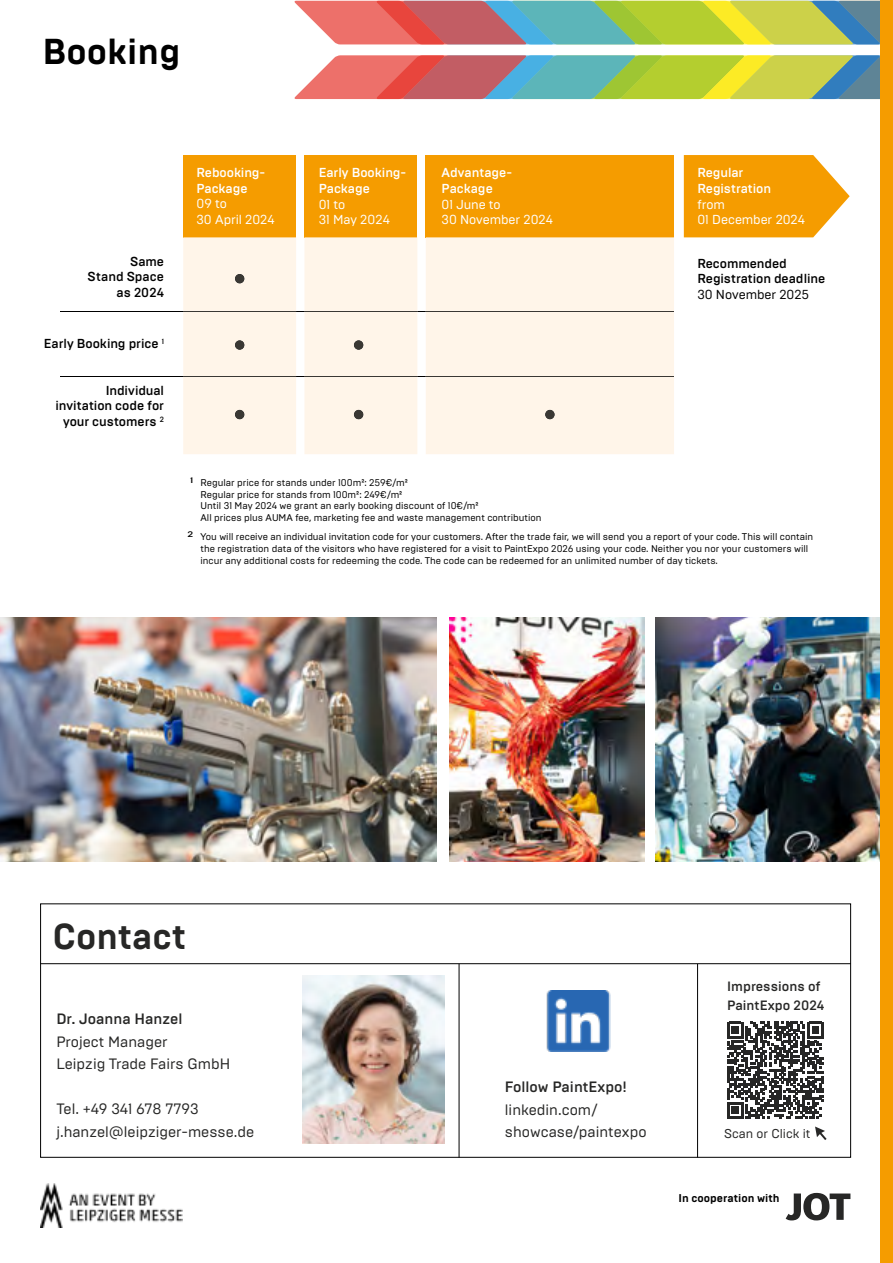
<style>
.page{position:relative;width:893px;height:1263px;background:#fff}
.page>*{position:absolute;margin:0;border:0;box-sizing:border-box;transform-origin:0 0}
.t1{font:700 36px "Brutal Type";color:#272726}
.t2{font:700 36px "Brutal Type";color:#000}
.t3{font:15px/22.5px "Brutal Type";color:#272726}
.t4{font:500 15px "Brutal Type";color:#272726}
.t5{font:500 13.5px/19px "Brutal Type";color:#272726}
.t6{font:500 13.05px/15.6px "Brutal Type";letter-spacing:-.005em;color:#000;text-align:right}
.t7{font:500 13.05px/15.6px "Brutal Type";letter-spacing:-.005em;color:#fff}
.t8{font:13.05px/15.6px "Brutal Type";letter-spacing:-.005em;color:#fff}
.t9{font:13.05px "Brutal Type";letter-spacing:-.005em;color:#000}
.t10{font:12.75px "Brutal Type";color:#272726}
.t11{font:700 11.25px "Brutal Type";color:#000}
.t12{font:9.75px/11.7px "Brutal Type";color:#000}
.t13{font:500 8.1px "Brutal Type";color:#000;scale:1.29 1}
</style>
<div class="page">
<img style="left:0;top:617px;width:436px;height:244px">
<img style="left:450px;top:617px;width:195px;height:244px">
<img style="left:656px;top:617px;width:224px;height:244px">
<svg style="left:294px;top:55px;width:586px;height:44px;background:#aea370"></svg>
<svg style="left:294px;top:1px;width:586px;height:43px;background:#aea270"></svg>
<svg style="left:815px;top:1126px;width:12px;height:14px"></svg>
<svg style="left:727px;top:1022px;width:97px;height:96px"></svg>
<div style="left:880px;top:0;width:13px;height:1263px;background:#f59c00"></div>
<img style="left:40px;top:1184px;width:143px;height:44px">
<hr style="left:40px;top:963px;width:811px;height:1px;background:#000">
<hr style="left:697px;top:964px;width:1px;height:193px;background:#000">
<hr style="left:459px;top:964px;width:1px;height:193px;background:#000">
<img style="left:303px;top:975px;width:141px;height:169px">
<svg style="left:684px;top:155px;width:166px;height:82px;background:#f6a71c"></svg>
<div style="left:183px;top:155px;width:113px;height:82px;background:#f59c00"></div>
<div style="left:304px;top:155px;width:113px;height:82px;background:#f59c00"></div>
<div style="left:426px;top:155px;width:248px;height:82px;background:#f59c00"></div>
<hr style="left:60px;top:311px;width:614px;height:1px;background:#000">
<hr style="left:60px;top:376px;width:614px;height:1px;background:#000">
<div style="left:183px;top:237px;width:113px;height:217px;background:#fff5e9"></div>
<div style="left:235px;top:274px;width:9px;height:9px;background:#3a3834;border-radius:50%"></div>
<hr style="left:183px;top:311px;width:113px;height:1px;background:#3a3834">
<hr style="left:183px;top:376px;width:113px;height:1px;background:#3a3834">
<div style="left:304px;top:237px;width:113px;height:217px;background:#fff5e9"></div>
<div style="left:354px;top:410px;width:9px;height:9px;background:#3a3834;border-radius:50%"></div>
<hr style="left:304px;top:311px;width:113px;height:1px;background:#3a3834">
<hr style="left:304px;top:376px;width:113px;height:1px;background:#3a3834">
<div style="left:426px;top:237px;width:248px;height:217px;background:#fff5e9"></div>
<div style="left:545px;top:410px;width:10px;height:9px;background:#3a3834;border-radius:50%"></div>
<hr style="left:426px;top:311px;width:248px;height:1px;background:#3a3834">
<hr style="left:426px;top:376px;width:248px;height:1px;background:#3a3834">
<img style="left:546px;top:990px;width:64px;height:62px">
<svg style="left:786px;top:1193px;width:64px;height:27px"></svg>
<h1 class="t2" style="left:43px;top:30px;width:139px">Booking</h1>
<h3 class="t6" style="left:88px;top:253px;width:78px">Same<br>Stand Space as 2024</h3>
<h3 class="t6" style="left:44px;top:336px;width:122px">Early Booking price <sup>1</sup></h3>
<h3 class="t6" style="left:55px;top:383px;width:110px">Individual invitation code for your customers <sup>2</sup></h3>
<h3 class="t7" style="left:196px;top:165px;width:70px">Rebooking-<br>Package</h3>
<h3 class="t8" style="left:196px;top:196px;width:80px">09 to<br>30 April 2024</h3>
<h3 class="t7" style="left:319px;top:165px;width:89px">Early Booking-<br>Package</h3>
<h3 class="t8" style="left:319px;top:196px;width:73px">01 to<br>31 May 2024</h3>
<h3 class="t7" style="left:441px;top:165px;width:72px">Advantage-<br>Package</h3>
<h3 class="t8" style="left:441px;top:196px;width:113px">01 June to<br>30 November 2024</h3>
<h3 class="t7" style="left:697px;top:165px;width:75px">Regular<br>Registration</h3>
<h3 class="t8" style="left:697px;top:196px;width:109px">from<br>01 December 2024</h3>
<h3 class="t6" style="left:697px;top:255px;width:129px;text-align:left">Recommended<br>Registration deadline</h3>
<h3 class="t9" style="left:697px;top:286px;width:113px">30 November 2025</h3>
<p class="t13" style="left:190px;top:475px;width:4px">1</p>
<p class="t12" style="left:201px;top:476px;width:342px">Regular price for stands under 100m²: 259€/m²<br>Regular price for stands from 100m²: 249€/m²<br>Until 31 May 2024 we grant an early booking discount of 10€/m²<br>All prices plus AUMA fee, marketing fee and waste management contribution</p>
<p class="t12" style="left:201px;top:531px;width:614px">You will receive an individual invitation code for your customers. After the trade fair, we will send you a report of your code. This will contain the registration data of the visitors who have registered for a visit to PaintExpo 2026 using your code. Neither you nor your customers will incur any additional costs for redeeming the code. The code can be redeemed for an unlimited number of day tickets.</p>
<p class="t13" style="left:188px;top:529px;width:6px">2</p>
<h1 class="t1" style="left:52px;top:914px;width:135px">Contact</h1>
<h3 class="t6" style="left:44px;top:923px;width:122px">Early Booking price <sup>1</sup></h3>
<h2 class="t4" style="left:56px;top:1010px;width:128px">Dr. Joanna Hanzel</h2>
<h2 class="t3" style="left:56px;top:1030px;width:175px">Project Manager<br>Leipzig Trade Fairs GmbH</h2>
<h2 class="t3" style="left:56px;top:1098px;width:199px">Tel. +49 341 678 7793 j.hanzel@leipziger-messe.de</h2>
<p class="t13" style="left:190px;top:1062px;width:4px">1</p>
<h2 class="t4" style="left:505px;top:1078px;width:124px">Follow PaintExpo!</h2>
<h2 class="t3" style="left:505px;top:1098px;width:143px">linkedin.com/ showcase/paintexpo</h2>
<h3 class="t5" style="left:727px;top:977px;width:99px">Impressions of<br>PaintExpo 2024</h3>
<h3 class="t10" style="left:724px;top:1126px;width:88px">Scan or Click it</h3>
<p class="t11" style="left:678px;top:1191px;width:103px">In cooperation with</p>
</div>
